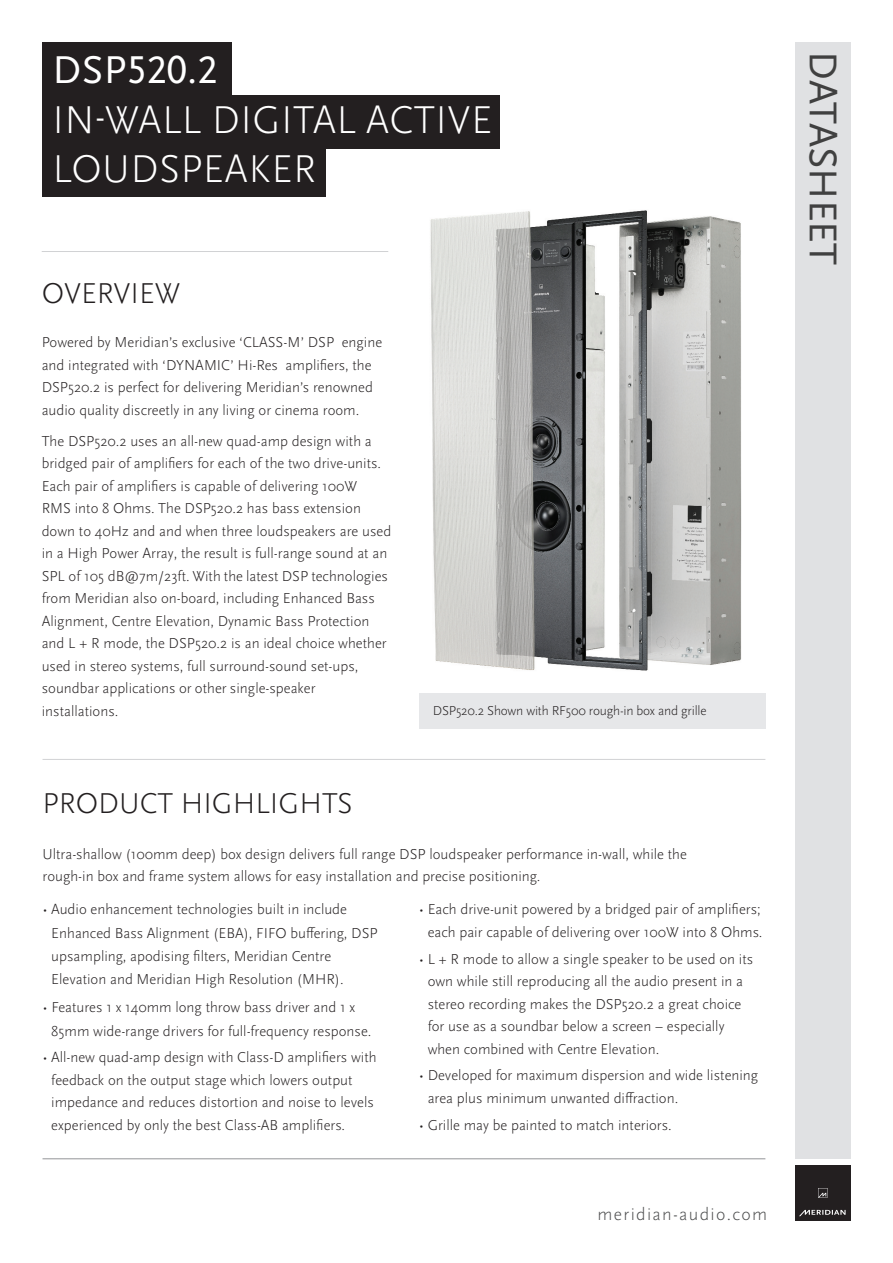
<style>
.page{position:relative;width:893px;height:1263px;background:#fff}
.page>*{position:absolute;margin:0;border:0;box-sizing:border-box;transform-origin:0 0}
.t1{font:300 40.5px/48.3px "Scala Sans Pro";letter-spacing:.01em;color:#fff}
.t2{font:40.5px "Scala Sans Pro";color:#404040}
.t3{font:40.5px "Scala Sans Pro";letter-spacing:.005em;color:#fff}
.t4{font:300 30px "Scala Sans Pro";color:#231f20}
.t5{font:300 18px "Scala Sans Pro";letter-spacing:.075em;color:#4b4c4d}
.t6{font:300 15px/22.5px "Scala Sans Pro";color:#231f20}
.t7{font:300 13.5px "Scala Sans Pro";letter-spacing:-.015em;color:#231f20}
</style>
<div class="page">
<div style="left:795px;top:43px;width:55px;height:1116px;background:#e0e1e3"></div>
<div style="left:795px;top:1165px;width:55px;height:55px;background:#231f20"></div>
<svg style="left:799px;top:1188px;width:47px;height:28px"></svg>
<hr style="left:43px;top:759px;width:722px;height:1px;background:#d1d2d4">
<div style="left:43px;top:43px;width:189px;height:53px;background:#231f20"></div>
<div style="left:43px;top:95px;width:457px;height:53px;background:#231f20"></div>
<hr style="left:43px;top:1158px;width:722px;height:1px;background:#939598">
<img style="left:430px;top:210px;width:312px;height:461px">
<div style="left:419px;top:693px;width:346px;height:36px;background:#e6e7e9"></div>
<hr style="left:42px;top:251px;width:346px;height:1px;background:#d1d2d4">
<div style="left:43px;top:143px;width:283px;height:54px;background:#231f20"></div>
<h1 class="t3" style="left:52px;top:46px;width:167px">DSP520.2</h1>
<h1 class="t2" style="left:847px;top:51px;width:215px;rotate:90deg">DATASHEET</h1>
<h1 class="t1" style="left:52px;top:99px;width:441px">IN-WALL DIGITAL ACTIVE<br>LOUDSPEAKER</h1>
<h2 class="t4" style="left:42px;top:281px;width:140px">OVERVIEW</h2>
<p class="t6" style="left:42px;top:332px;width:342px">Powered by Meridian’s exclusive ‘CLASS-M’ DSP engine and integrated with ‘DYNAMIC’ Hi-Res amplifiers, the DSP520.2 is perfect for delivering Meridian’s renowned audio quality discreetly in any living or cinema room.</p>
<p class="t6" style="left:42px;top:431px;width:351px">The DSP520.2 uses an all-new quad-amp design with a bridged pair of amplifiers for each of the two drive-units.<br>Each pair of amplifiers is capable of delivering 100W<br>RMS into 8 Ohms. The DSP520.2 has bass extension down to 40Hz and and when three loudspeakers are used in a High Power Array, the result is full-range sound at an SPL of 105 dB@7m/23ft. With the latest DSP technologies from Meridian also on-board, including Enhanced Bass Alignment, Centre Elevation, Dynamic Bass Protection and L + R mode, the DSP520.2 is an ideal choice whether used in stereo systems, full surround-sound set-ups, soundbar applications or other single-speaker installations.</p>
<h2 class="t4" style="left:43px;top:791px;width:312px">PRODUCT HIGHLIGHTS</h2>
<p class="t7" style="left:433px;top:705px;width:275px">DSP520.2 Shown with RF500 rough-in box and grille</p>
<p class="t6" style="left:43px;top:844px;width:646px">Ultra-shallow (100mm deep) box design delivers full range DSP loudspeaker performance in-wall, while the rough-in box and frame system allows for easy installation and precise positioning.</p>
<p class="t6" style="left:51px;top:899px;width:328px;line-height:23.4px;text-indent:-9px">• Audio enhancement technologies built in include Enhanced Bass Alignment (EBA), FIFO buffering, DSP upsampling, apodising filters, Meridian Centre Elevation and Meridian High Resolution (MHR).</p>
<p class="t6" style="left:51px;top:997px;width:322px;line-height:23.4px;text-indent:-9px">• Features 1 x 140mm long throw bass driver and 1 x<br>85mm wide-range drivers for full-frequency response.</p>
<p class="t6" style="left:51px;top:1047px;width:327px;text-indent:-9px">• All-new quad-amp design with Class-D amplifiers with feedback on the output stage which lowers output impedance and reduces distortion and noise to levels experienced by only the best Class-AB amplifiers.</p>
<p class="t6" style="left:419px;top:899px;width:345px;text-align:center">• Each drive-unit powered by a bridged pair of amplifiers; each pair capable of delivering over 100W into 8 Ohms.</p>
<p class="t6" style="left:428px;top:948px;width:327px;text-indent:-9px">• L + R mode to allow a single speaker to be used on its own while still reproducing all the audio present in a stereo recording makes the DSP520.2 a great choice for use as a soundbar below a screen – especially when combined with Centre Elevation.</p>
<p class="t6" style="left:428px;top:1065px;width:332px;text-indent:-9px">• Developed for maximum dispersion and wide listening area plus minimum unwanted diffraction.</p>
<p class="t6" style="left:419px;top:1114px;width:254px">• Grille may be painted to match interiors.</p>
<p class="t5" style="left:598px;top:1207px;width:171px">meridian-audio.com</p>
</div>
